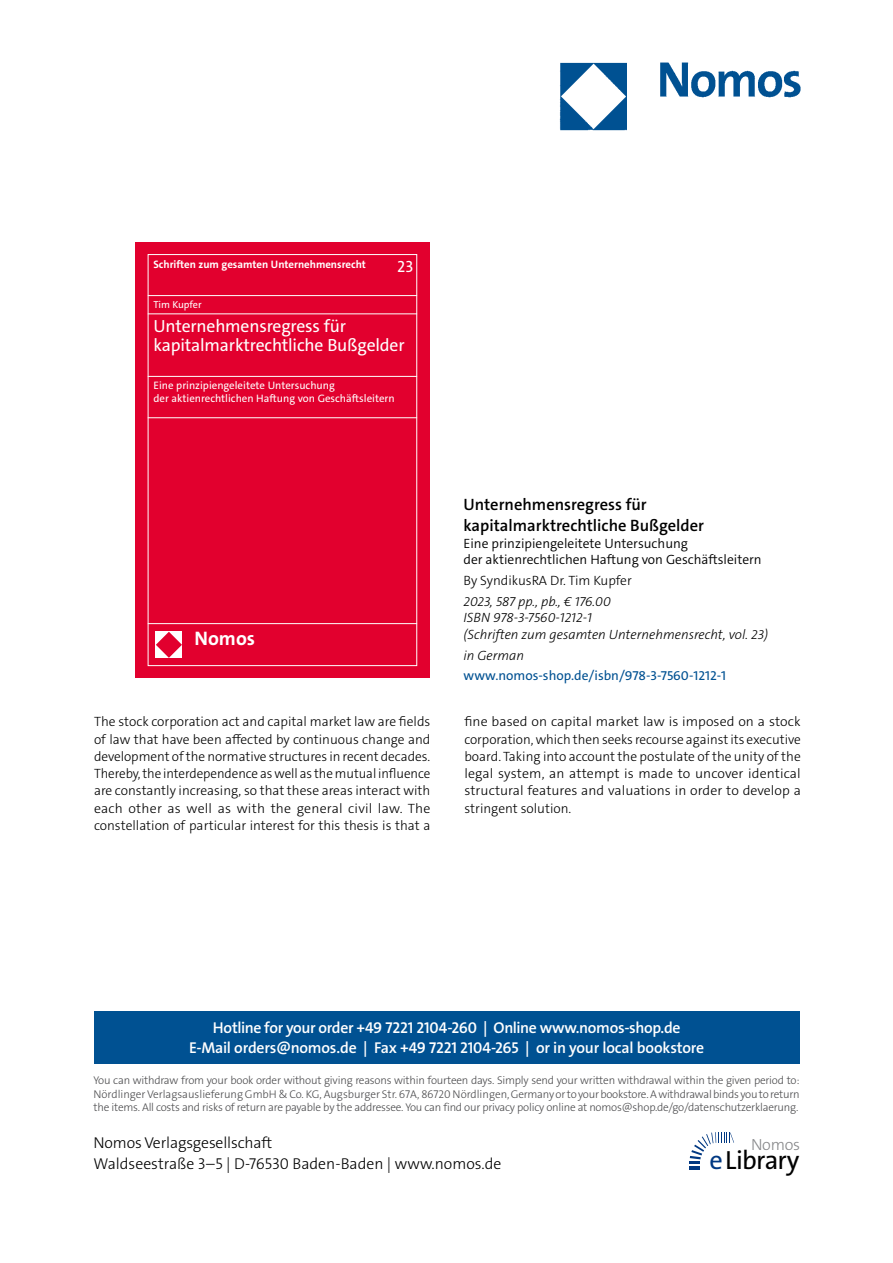
<style>
.page{position:relative;width:893px;height:1263px;background:#fff}
.page>*{position:absolute;margin:0;border:0;box-sizing:border-box;transform-origin:0 0}
.t1{font:26.4px "The Sans Os F";letter-spacing:-.03em;color:#000}
.t2{font:700 19.65px "The Sans C5";color:#fff}
.t3{font:17.7px/19px "The Sans C5";letter-spacing:-.01em;color:#fff}
.t4{font:600 16.5px/21px "The Sans C5";color:#000}
.t5{font:16.35px "The Sans C5";color:#fff}
.t6{font:300 16.2px "The Sans Os F";letter-spacing:-.02em;color:#87888a}
.t7{font:600 15.75px/21px "The Sans Os F";letter-spacing:-.02em;color:#fff;text-align:center}
.t8{font:300 15.75px/21px "The Sans Os F";color:#000}
.t9{font:300 13.5px/17.2px "The Sans C5";color:#000;text-align:justify}
.t10{font:italic 300 13.5px/16.5px "The Sans C5";color:#000}
.t11{font:300 13.5px/16.5px "The Sans C5";color:#000}
.t12{font:13.5px "The Sans C5";color:#005192}
.t13{font:300 11.25px/13.5px "The Sans Os F";letter-spacing:-.02em;color:#4b4b4d;text-align:justify}
.t14{font:10.8px/12.9px "The Sans C5";color:#fff}
.t15{font:700 10.8px "The Sans C5";color:#fff}
.t16{font:10.2px "The Sans C5";color:#fff}
.s1{color:#003882}
</style>
<div class="page">
<div style="left:94px;top:1011px;width:705px;height:52px;background:#005192"></div>
<hr style="left:689px;top:1166px;width:11px;height:4px;background:#003882">
<svg style="left:689px;top:1132px;width:45px;height:32px"></svg>
<img style="left:559px;top:62px;width:242px;height:69px">
<div style="left:135px;top:242px;width:295px;height:435px;background:#e2002e"></div>
<div style="left:148px;top:254px;width:269px;height:412px;border:1px solid #fff"></div>
<hr style="left:148px;top:295px;width:269px;height:1px;background:#fff">
<hr style="left:148px;top:313px;width:269px;height:1px;background:#fff">
<hr style="left:148px;top:376px;width:269px;height:1px;background:#fff">
<hr style="left:148px;top:417px;width:269px;height:1px;background:#fff">
<hr style="left:148px;top:623px;width:269px;height:1px;background:#fff">
<div style="left:155px;top:631px;width:27px;height:27px;background:#fff"></div>
<svg style="left:156px;top:632px;width:26px;height:26px"></svg>
<p class="t15" style="left:154px;top:257px;width:214px">Schriften zum gesamten Unternehmensrecht</p>
<p class="t5" style="left:397px;top:256px;width:18px">23</p>
<p class="t16" style="left:154px;top:298px;width:50px">Tim Kupfer</p>
<h3 class="t3" style="left:154px;top:316px;width:253px">Unternehmensregress für kapitalmarktrechtliche Bußgelder</h3>
<p class="t14" style="left:154px;top:379px;width:243px">Eine prinzipiengeleitete Untersuchung<br>der aktienrechtlichen Haftung von Geschäftsleitern</p>
<h2 class="t2" style="left:194px;top:625px;width:62px">Nomos</h2>
<p class="t4" style="left:463px;top:494px;width:242px">Unternehmensregress für kapitalmarktrechtliche Bußgelder</p>
<p class="t11" style="left:463px;top:535px;width:300px">Eine prinzipiengeleitete Untersuchung<br>der aktienrechtlichen Haftung von Geschäftsleitern</p>
<p class="t9" style="left:463px;top:572px;width:170px">By SyndikusRA Dr. Tim Kupfer</p>
<p class="t10" style="left:463px;top:593px;width:306px">2023, 587 pp., pb., € 176.00<br>ISBN 978-3-7560-1212-1<br>(Schriften zum gesamten Unternehmensrecht, vol. 23)</p>
<p class="t10" style="left:463px;top:647px;width:62px">in German</p>
<p class="t12" style="left:463px;top:667px;width:264px">www.nomos-shop.de/isbn/978-3-7560-1212-1</p>
<p class="t9" style="left:94px;top:713px;width:338px">The stock corporation act and capital market law are fields of law that have been affected by continuous change and development of the normative structures in recent decades.<br>Thereby, the interdependence as well as the mutual influence are constantly increasing, so that these areas interact with each other as well as with the general civil law. The constellation of particular interest for this thesis is that a</p>
<p class="t9" style="left:464px;top:713px;width:338px">fine based on capital market law is imposed on a stock corporation, which then seeks recourse against its executive board. Taking into account the postulate of the unity of the legal system, an attempt is made to uncover identical structural features and valuations in order to develop a stringent solution.</p>
<p class="t7" style="left:189px;top:1017px;width:517px">Hotline for your order +49 7221 2104-260 | Online www.nomos-shop.de<br>E-Mail orders@nomos.de | Fax +49 7221 2104-265 | or in your local bookstore</p>
<p class="t13" style="left:94px;top:1074px;width:708px">You can withdraw from your book order without giving reasons within fourteen days. Simply send your written withdrawal within the given period to:<br>Nördlinger Verlagsauslieferung GmbH &amp; Co. KG, Augsburger Str. 67A, 86720 Nördlingen, Germany or to your bookstore. A withdrawal binds you to return the items. All costs and risks of return are payable by the addressee. You can find our privacy policy online at nomos@shop.de/go/datenschutzerklaerung.</p>
<p class="t8" style="left:94px;top:1133px;width:409px">Nomos Verlagsgesellschaft<br>Waldseestraße 3–5 | D-76530 Baden-Baden | www.nomos.de</p>
<p class="t6" style="left:751px;top:1134px;width:51px">Nomos</p>
<h1 class="t1" style="left:709px;top:1150px;width:91px"><span class="s1">e</span>Library</h1>
</div>
